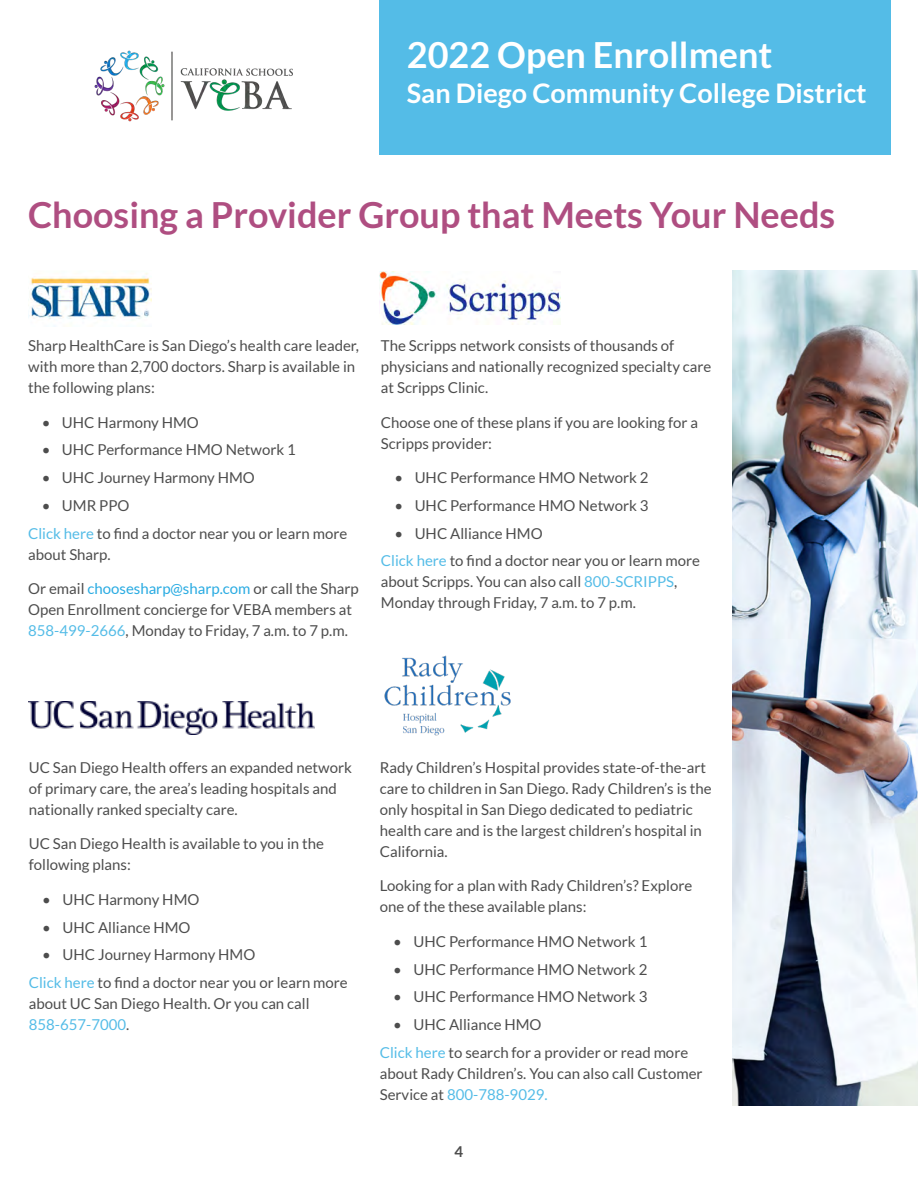
<style>
.page{position:relative;width:918px;height:1188px;background:#fff}
.page>*{position:absolute;margin:0;border:0;box-sizing:border-box;transform-origin:0 0}
.OE_Page_Header__H1{font:700 36px "Lato";color:#af4e81}
.t1{font:700 36px "Lato";color:#fff}
.t2{font:700 27px "Lato";color:#fff}
.OE_Body_Copy{font:15px/21px "Lato";color:#4d4d4d}
.t3{font:700 15px "Lato";color:#4d4d4d}
.s1{color:#54bce7}
.s2{color:#29abe2}
</style>
<div class="page">
<img style="left:733px;top:270px;width:185px;height:836px">
<img style="left:385px;top:656px;width:125px;height:80px">
<img style="left:28px;top:273px;width:124px;height:53px">
<img style="left:380px;top:272px;width:181px;height:52px">
<img style="left:29px;top:701px;width:285px;height:34px">
<div style="left:380px;top:0;width:511px;height:154px;background:#54bce7"></div>
<img style="left:94px;top:50px;width:199px;height:72px">
<h1 class="t1" style="left:407px;top:34px;width:367px">2022 Open Enrollment</h1>
<h2 class="t2" style="left:407px;top:78px;width:461px">San Diego Community College District</h2>
<p class="OE_Page_Header__H1" style="left:28px;top:194px;width:809px">Choosing a Provider Group that Meets Your Needs</p>
<p class="OE_Body_Copy" style="left:28px;top:335px;width:332px">Sharp HealthCare is San Diego’s health care leader, with more than 2,700 doctors. Sharp is available in the following plans:</p>
<p class="OE_Body_Copy" style="left:42px;top:412px;width:159px">• UHC Harmony HMO</p>
<p class="OE_Body_Copy" style="left:42px;top:439px;width:256px">• UHC Performance HMO Network 1</p>
<p class="OE_Body_Copy" style="left:42px;top:467px;width:215px">• UHC Journey Harmony HMO</p>
<p class="OE_Body_Copy" style="left:42px;top:495px;width:89px">• UMR PPO</p>
<p class="OE_Body_Copy" style="left:28px;top:523px;width:321px"><span class="s1">Click here</span> to find a doctor near you or learn more about Sharp.</p>
<p class="OE_Body_Copy" style="left:28px;top:578px;width:332px">Or email <span class="s2">choosesharp@sharp.com</span> or call the Sharp<br>Open Enrollment concierge for VEBA members at<br><span class="s1">858-499-2666</span>, Monday to Friday, 7 a.m. to 7 p.m.</p>
<p class="OE_Body_Copy" style="left:381px;top:335px;width:332px">The Scripps network consists of thousands of physicians and nationally recognized specialty care at Scripps Clinic.</p>
<p class="OE_Body_Copy" style="left:381px;top:412px;width:319px">Choose one of these plans if you are looking for a<br>Scripps provider:</p>
<p class="OE_Body_Copy" style="left:394px;top:467px;width:256px">• UHC Performance HMO Network 2</p>
<p class="OE_Body_Copy" style="left:394px;top:495px;width:256px">• UHC Performance HMO Network 3</p>
<p class="OE_Body_Copy" style="left:394px;top:523px;width:150px">• UHC Alliance HMO</p>
<p class="OE_Body_Copy" style="left:381px;top:550px;width:321px"><span class="s1">Click here</span> to find a doctor near you or learn more about Scripps. You can also call <span class="s1">800-SCRIPPS</span>,<br>Monday through Friday, 7 a.m. to 7 p.m.</p>
<p class="OE_Body_Copy" style="left:29px;top:757px;width:325px">UC San Diego Health offers an expanded network of primary care, the area’s leading hospitals and nationally ranked specialty care.</p>
<p class="OE_Body_Copy" style="left:29px;top:833px;width:297px">UC San Diego Health is available to you in the following plans:</p>
<p class="OE_Body_Copy" style="left:42px;top:889px;width:159px">• UHC Harmony HMO</p>
<p class="OE_Body_Copy" style="left:42px;top:917px;width:150px">• UHC Alliance HMO</p>
<p class="OE_Body_Copy" style="left:42px;top:944px;width:215px">• UHC Journey Harmony HMO</p>
<p class="OE_Body_Copy" style="left:29px;top:972px;width:321px"><span class="s1">Click here</span> to find a doctor near you or learn more about UC San Diego Health. Or you can call<br><span class="s1">858-657-7000</span>.</p>
<p class="OE_Body_Copy" style="left:380px;top:757px;width:333px">Rady Children’s Hospital provides state-of-the-art care to children in San Diego. Rady Children’s is the only hospital in San Diego dedicated to pediatric health care and is the largest children’s hospital in California.</p>
<p class="OE_Body_Copy" style="left:380px;top:875px;width:314px">Looking for a plan with Rady Children’s? Explore one of the these available plans:</p>
<p class="OE_Body_Copy" style="left:393px;top:931px;width:256px">• UHC Performance HMO Network 1</p>
<p class="OE_Body_Copy" style="left:393px;top:959px;width:256px">• UHC Performance HMO Network 2</p>
<p class="OE_Body_Copy" style="left:393px;top:986px;width:256px">• UHC Performance HMO Network 3</p>
<p class="OE_Body_Copy" style="left:393px;top:1014px;width:150px">• UHC Alliance HMO</p>
<p class="OE_Body_Copy" style="left:380px;top:1042px;width:324px"><span class="s1">Click here</span> to search for a provider or read more about Rady Children’s. You can also call Customer<br>Service at <span class="s1">800-788-9029.</span></p>
<p class="t3" style="left:455px;top:1143px;width:10px">4</p>
</div>
